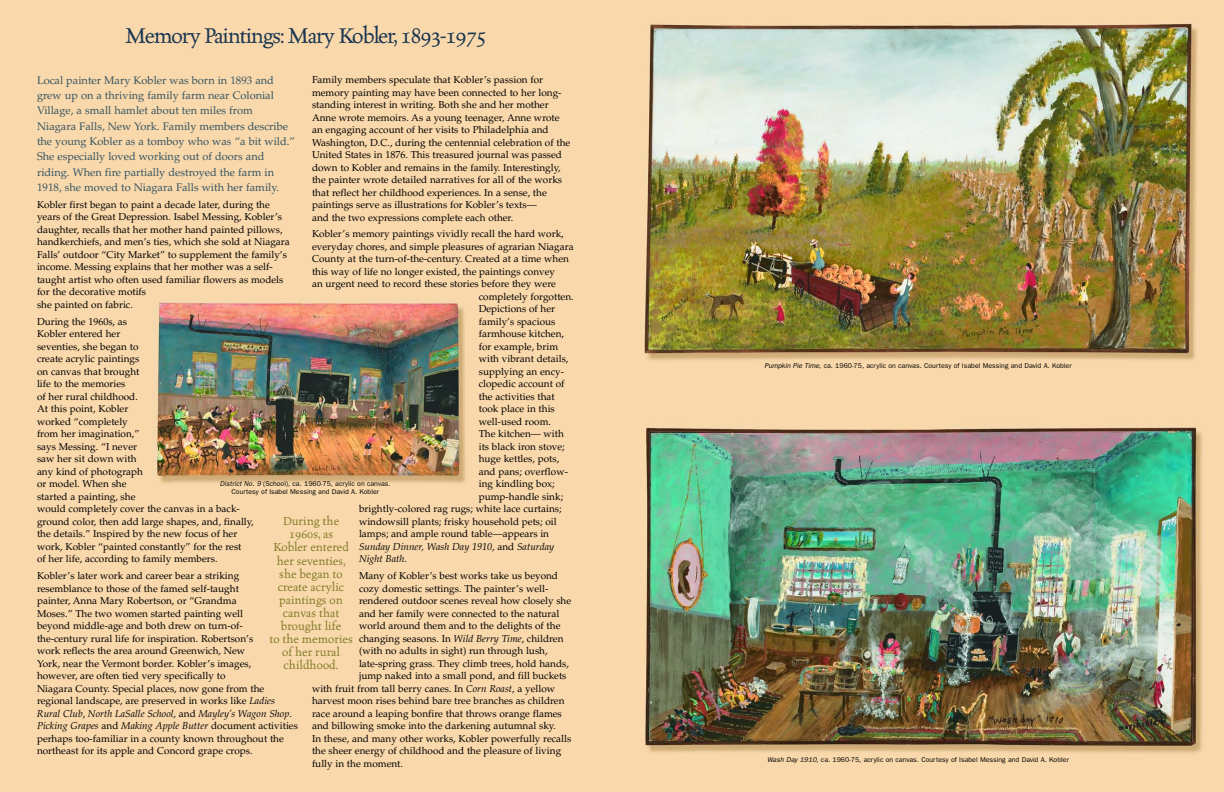
<style>
.page{position:relative;width:1224px;height:792px;background:#fff}
.page>*{position:absolute;margin:0;border:0;box-sizing:border-box;transform-origin:0 0}
.t1{font:24px "Celestia Antiqua";letter-spacing:-.045em;color:#183551}
.t2{font:13.1px/13.1px "Celestia Antiqua";color:#817b28;text-align:center}
.t3{font:11px/15.3px "Palatino";color:#355562}
.t4{font:10px/12.5px "Palatino";color:#000}
.t5{font:italic 10px "Palatino";color:#000}
.t6{font:7px/7.8px "Franklin Gothic";color:#000;text-align:center}
.s1{font-style:normal}
.s2{font-style:italic}
</style>
<div class="page">
<img style="left:0;top:0;width:1224px;height:792px">
<h1 class="t1" style="left:125px;top:21px;width:363px">Memory Paintings: Mary Kobler, 1893-1975</h1>
<p class="t4" style="left:312px;top:75px;width:260px">Family members speculate that Kobler’s passion for memory painting may have been connected to her long&shy;standing interest in writing. Both she and her mother Anne wrote memoirs. As a young teenager, Anne wrote an engaging account of her visits to Philadelphia and Washington, D.C., during the centennial celebration of the United States in 1876. This treasured journal was passed down to Kobler and remains in the family. Interestingly, the painter wrote detailed narratives for all of the works that reflect her childhood experiences. In a sense, the paintings serve as illustrations for Kobler’s texts—<br>and the two expressions complete each other.</p>
<p class="t4" style="left:312px;top:229px;width:253px">Kobler’s memory paintings vividly recall the hard work,</p>
<p class="t4" style="left:312px;top:241px;width:263px">everyday chores, and simple pleasures of agrarian Niagara</p>
<p class="t4" style="left:312px;top:254px;width:258px">County at the turn-of-the-century. Created at a time when</p>
<p class="t4" style="left:312px;top:266px;width:245px">this way of life no longer existed, the paintings convey</p>
<p class="t4" style="left:312px;top:279px;width:245px">an urgent need to record these stories before they were</p>
<p class="t4" style="left:479px;top:291px;width:96px">completely forgotten.</p>
<p class="t4" style="left:479px;top:304px;width:78px">Depictions of her</p>
<p class="t4" style="left:479px;top:316px;width:78px">family’s spacious</p>
<p class="t4" style="left:479px;top:329px;width:87px">farmhouse kitchen,</p>
<p class="t4" style="left:479px;top:341px;width:81px">for example, brim</p>
<p class="t4" style="left:479px;top:354px;width:91px">with vibrant details,</p>
<p class="t4" style="left:479px;top:366px;width:87px">supplying an ency-</p>
<p class="t4" style="left:479px;top:379px;width:87px">clopedic account of</p>
<p class="t4" style="left:479px;top:391px;width:78px">the activities that</p>
<p class="t4" style="left:479px;top:404px;width:78px">took place in this</p>
<p class="t4" style="left:479px;top:416px;width:74px">well-used room.</p>
<p class="t4" style="left:479px;top:429px;width:87px">The kitchen— with</p>
<p class="t4" style="left:479px;top:441px;width:87px">its black iron stove;</p>
<p class="t4" style="left:479px;top:454px;width:82px">huge kettles, pots,</p>
<p class="t4" style="left:479px;top:466px;width:91px">and pans; overflow-</p>
<p class="t4" style="left:479px;top:479px;width:78px">ing kindling box;</p>
<p class="t4" style="left:479px;top:491px;width:86px">pump-handle sink;</p>
<p class="t4" style="left:359px;top:504px;width:204px">brightly-colored rag rugs; white lace curtains;</p>
<p class="t4" style="left:359px;top:516px;width:199px">windowsill plants; frisky household pets; oil</p>
<p class="t4" style="left:359px;top:529px;width:192px">lamps; and ample round table—appears in</p>
<p class="t5" style="left:359px;top:543px;width:197px">Sunday Dinner, Wash Day 1910<span class="s1">, and</span> Saturday</p>
<p class="t5" style="left:359px;top:555px;width:50px">Night Bath<span class="s1">.</span></p>
<p class="t4" style="left:359px;top:571px;width:201px">Many of Kobler’s best works take us beyond</p>
<p class="t4" style="left:359px;top:583px;width:191px">cozy domestic settings. The painter’s well-</p>
<p class="t4" style="left:359px;top:596px;width:214px">rendered outdoor scenes reveal how closely she</p>
<p class="t4" style="left:359px;top:608px;width:202px">and her family were connected to the natural</p>
<p class="t4" style="left:359px;top:621px;width:203px">world around them and to the delights of the</p>
<p class="t4" style="left:359px;top:633px;width:206px">changing seasons. In <span class="s2">Wild Berry Time</span>, children</p>
<p class="t4" style="left:359px;top:646px;width:190px">(with no adults in sight) run through lush,</p>
<p class="t4" style="left:359px;top:658px;width:211px">late-spring grass. They climb trees, hold hands,</p>
<p class="t4" style="left:359px;top:671px;width:209px">jump naked into a small pond, and fill buckets</p>
<p class="t4" style="left:312px;top:683px;width:245px">with fruit from tall berry canes. In <span class="s2">Corn Roast</span>, a yellow</p>
<p class="t4" style="left:312px;top:696px;width:254px">harvest moon rises behind bare tree branches as children</p>
<p class="t4" style="left:312px;top:708px;width:251px">race around a leaping bonfire that throws orange flames</p>
<p class="t4" style="left:312px;top:721px;width:245px">and billowing smoke into the darkening autumnal sky.</p>
<p class="t4" style="left:312px;top:733px;width:261px">In these, and many other works, Kobler powerfully recalls</p>
<p class="t4" style="left:312px;top:746px;width:251px">the sheer energy of childhood and the pleasure of living</p>
<p class="t4" style="left:312px;top:758px;width:93px">fully in the moment.</p>
<p class="t3" style="left:37px;top:74px;width:260px">Local painter Mary Kobler was born in 1893 and grew up on a thriving family farm near Colonial Village, a small hamlet about ten miles from<br>Niagara Falls, New York. Family members describe the young Kobler as a tomboy who was “a bit wild.” She especially loved working out of doors and riding. When fire partially destroyed the farm in 1918, she moved to Niagara Falls with her family.</p>
<p class="t4" style="left:37px;top:199px;width:254px">Kobler first began to paint a decade later, during the years of the Great Depression. Isabel Messing, Kobler’s daughter, recalls that her mother hand painted pillows, handkerchiefs, and men’s ties, which she sold at Niagara Falls’ outdoor “City Market” to supplement the family’s income. Messing explains that her mother was a self&shy;taught artist who often used familiar flowers as models for the decorative motifs<br>she painted on fabric.</p>
<p class="t4" style="left:37px;top:316px;width:218px">During the 1960s, as<br>Kobler entered her<br>seventies, she began to<br>create acrylic paintings<br>on canvas that brought<br>life to the memories<br>of her rural childhood.<br>At this point, Kobler<br>worked “completely<br>from her imagination,”<br>says Messing. “I never<br>saw her sit down with<br>any kind of photograph<br>or model. When she<br>started a painting, she<br>would completely cover the canvas in a back&shy;ground color, then add large shapes, and, finally, the details.” Inspired by the new focus of her work, Kobler “painted constantly” for the rest<br>of her life, according to family members.</p>
<p class="t4" style="left:37px;top:571px;width:262px">Kobler’s later work and career bear a striking<br>resemblance to those of the famed self-taught<br>painter, Anna Mary Robertson, or “Grandma<br>Moses.” The two women started painting well<br>beyond middle-age and both drew on turn-of-<br>the-century rural life for inspiration. Robertson’s<br>work reflects the area around Greenwich, New<br>York, near the Vermont border. Kobler’s images,<br>however, are often tied very specifically to<br>Niagara County. Special places, now gone from the regional landscape, are preserved in works like <span class="s2">Ladies Rural Club</span>, <span class="s2">North LaSalle School</span>, and <span class="s2">Mayley’s Wagon Shop</span>.<br><span class="s2">Picking Grapes</span> and <span class="s2">Making Apple Butter</span> document activities perhaps too-familiar in a county known throughout the northeast for its apple and Concord grape crops.</p>
<p class="t6" style="left:220px;top:480px;width:172px"><span class="s2">District No. 9</span> (School), ca. 1960-75, acrylic on canvas.<br>Courtesy of Isabel Messing and David A. Kobler</p>
<h2 class="t2" style="left:269px;top:514px;width:85px">During the<br>1960s, as<br>Kobler entered her seventies, she began to create acrylic paintings on canvas that brought life<br>to the memories of her rural childhood.</h2>
<p class="t6" style="left:764px;top:362px;width:309px"><span class="s2">Pumpkin Pie Time</span>, ca. 1960-75, acrylic on canvas. Courtesy of Isabel Messing and David A. Kobler</p>
<p class="t6" style="left:767px;top:755px;width:303px"><span class="s2">Wash Day 1910,</span> ca. 1960-75, acrylic on canvas. Courtesy of Isabel Messing and David A. Kobler</p>
</div>
